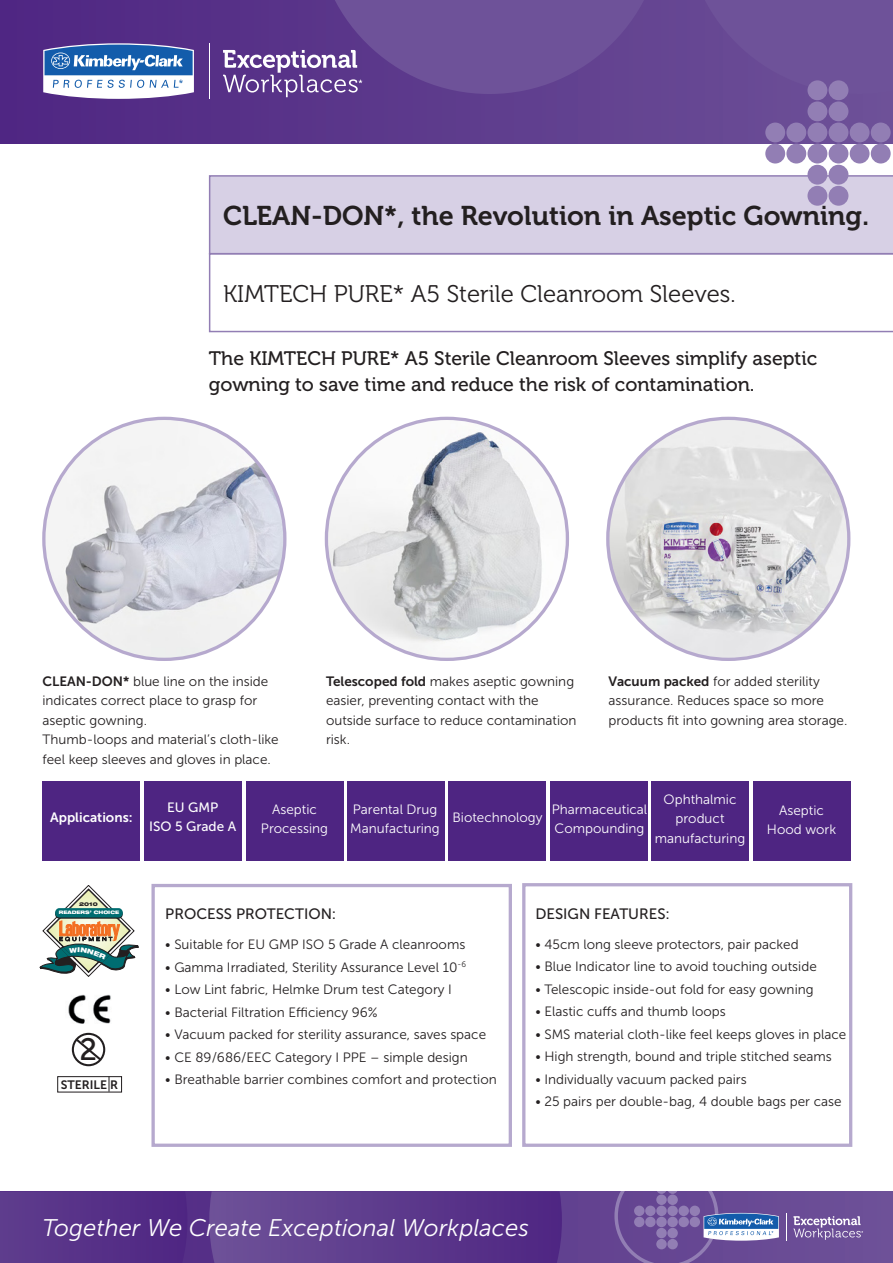
<style>
.page{position:relative;width:893px;height:1263px;background:#fff}
.page>*{position:absolute;margin:0;border:0;box-sizing:border-box;transform-origin:0 0}
.t1{font:30.9px "Museo Sans 500";color:#231f20}
.Cover_Headline{font:27px "Museo 700";color:#231f20}
.Cover_Headline-2{font:24px "Museo 300";color:#231f20}
.t2{font:italic 24px "Museo Sans 300";color:#fff}
.t3{font:19.5px/25.5px "Museo 500";color:#231f20}
.t4{font:15px "Museo Sans 500";color:#231f20}
.t5{font:13.5px/19.5px "Museo Sans 300";color:#231f20}
.t6{font:13.5px/19.5px "Museo Sans 300";color:#fff;text-align:center}
.t7{font:13.5px "Museo Sans 500";color:#fff}
.t8{font:13.5px "Museo Sans 700";color:#fff}
.t9{font:12.15px "Museo Sans 700";color:#231f20}
.t10{font:6.75px "Arial";color:#000}
.t11{font:900 expanded 5.25px "Helvetica Neue LT Std";color:#231f20}
.t12{font:900 expanded 4.8px "Helvetica Neue LT Std";color:#fff}
.s1{font-family:"Museo Sans 700"}
</style>
<div class="page">
<svg style="left:187px;top:1191px;width:706px;height:72px;background:#654692"></svg>
<svg style="left:0;top:1191px;width:187px;height:72px;background:#563087"></svg>
<svg style="left:209px;top:1191px;width:353px;height:72px;background:#5d3b8c"></svg>
<div style="left:0;top:0;width:893px;height:143px;background:linear-gradient(to right,#4e2582,#6e5299)"></div>
<svg style="left:786px;top:1213px;width:1px;height:28px"></svg>
<svg style="left:614px;top:1191px;width:165px;height:72px;background:#7461a3"></svg>
<svg style="left:793px;top:1216px;width:70px;height:24px;background:#8e78af"></svg>
<svg style="left:685px;top:0;width:208px;height:94px;background:#6b4e97"></svg>
<hr style="left:209px;top:43px;width:1px;height:56px;background:#fff">
<svg style="left:43px;top:43px;width:151px;height:56px"></svg>
<svg style="left:223px;top:0;width:441px;height:97px;background:#6b4c96"></svg>
<div style="left:209px;top:175px;width:684px;height:78px;background:#d7d0e5"></div>
<svg style="left:209px;top:253px;width:684px;height:79px"></svg>
<img style="left:45px;top:418px;width:240px;height:241px">
<div style="left:765px;top:123px;width:20px;height:19px;background:#927eb4;border-radius:50%"></div>
<div style="left:765px;top:144px;width:20px;height:20px;background:#927eb4;border-radius:50%"></div>
<div style="left:786px;top:123px;width:20px;height:19px;background:#927eb4;border-radius:50%"></div>
<div style="left:786px;top:144px;width:20px;height:20px;background:#927eb4;border-radius:50%"></div>
<div style="left:807px;top:80px;width:20px;height:20px;background:#927eb4;border-radius:50%"></div>
<div style="left:807px;top:101px;width:20px;height:20px;background:#927eb4;border-radius:50%"></div>
<div style="left:807px;top:123px;width:20px;height:19px;background:#927eb4;border-radius:50%"></div>
<div style="left:807px;top:144px;width:20px;height:20px;background:#927eb4;border-radius:50%"></div>
<div style="left:807px;top:165px;width:20px;height:20px;background:#927eb4;border-radius:50%"></div>
<div style="left:807px;top:186px;width:20px;height:20px;background:#927eb4;border-radius:50%"></div>
<div style="left:829px;top:80px;width:19px;height:20px;background:#927eb4;border-radius:50%"></div>
<div style="left:829px;top:101px;width:19px;height:20px;background:#927eb4;border-radius:50%"></div>
<div style="left:829px;top:123px;width:19px;height:19px;background:#927eb4;border-radius:50%"></div>
<div style="left:829px;top:144px;width:19px;height:20px;background:#927eb4;border-radius:50%"></div>
<div style="left:829px;top:165px;width:19px;height:20px;background:#927eb4;border-radius:50%"></div>
<div style="left:829px;top:186px;width:19px;height:20px;background:#927eb4;border-radius:50%"></div>
<div style="left:850px;top:123px;width:19px;height:19px;background:#927eb4;border-radius:50%"></div>
<div style="left:850px;top:144px;width:19px;height:20px;background:#927eb4;border-radius:50%"></div>
<div style="left:871px;top:123px;width:20px;height:19px;background:#927eb4;border-radius:50%"></div>
<div style="left:871px;top:144px;width:20px;height:20px;background:#927eb4;border-radius:50%"></div>
<img style="left:608px;top:418px;width:241px;height:241px;border-radius:120px">
<img style="left:326px;top:418px;width:241px;height:241px;border-radius:120px">
<div style="left:43px;top:781px;width:97px;height:79px;background:#4e2582"></div>
<div style="left:144px;top:781px;width:98px;height:79px;background:#4e2582"></div>
<div style="left:246px;top:781px;width:97px;height:80px;background:#4e2582"></div>
<div style="left:347px;top:781px;width:98px;height:79px;background:#4e2582"></div>
<div style="left:449px;top:781px;width:97px;height:79px;background:#4e2582"></div>
<div style="left:550px;top:781px;width:98px;height:79px;background:#4e2582"></div>
<div style="left:651px;top:781px;width:98px;height:79px;background:#4e2582"></div>
<div style="left:753px;top:781px;width:97px;height:79px;background:#4e2582"></div>
<div style="left:151px;top:884px;width:361px;height:263px;border:3px solid #b6a9ce"></div>
<div style="left:522px;top:883px;width:330px;height:264px;border:3px solid #b6a9ce"></div>
<div style="left:72px;top:1033px;width:33px;height:33px;border:2px solid #231f20;border-radius:50%"></div>
<svg style="left:74px;top:1036px;width:29px;height:26px"></svg>
<div style="left:57px;top:1076px;width:65px;height:16px;border:1px solid #231f20"></div>
<svg style="left:108px;top:1076px;width:2px;height:16px"></svg>
<img style="left:68px;top:994px;width:43px;height:30px">
<svg style="left:40px;top:885px;width:99px;height:91px"></svg>
<p class="Cover_Headline" style="left:223px;top:201px;width:648px">CLEAN-DON*, the Revolution in Aseptic Gowning.</p>
<p class="Cover_Headline-2" style="left:223px;top:280px;width:514px">KIMTECH PURE* A5 Sterile Cleanroom Sleeves.</p>
<p class="t3" style="left:209px;top:346px;width:610px">The KIMTECH PURE* A5 Sterile Cleanroom Sleeves simplify aseptic gowning to save time and reduce the risk of contamination.</p>
<p class="t10" style="left:448px;top:383px;width:20px">24.jpg</p>
<p class="t5" style="left:43px;top:671px;width:227px"><span class="s1">CLEAN-DON*</span> blue line on the inside indicates correct place to grasp for aseptic gowning.</p>
<p class="t5" style="left:43px;top:730px;width:238px">Thumb-loops and material’s cloth-like feel keep sleeves and gloves in place.</p>
<p class="t5" style="left:326px;top:671px;width:252px"><span class="s1">Telescoped fold</span> makes aseptic gowning easier, preventing contact with the outside surface to reduce contamination risk.</p>
<p class="t5" style="left:609px;top:671px;width:240px"><span class="s1">Vacuum packed</span> for added sterility assurance. Reduces space so more products fit into gowning area storage.</p>
<p class="t8" style="left:50px;top:810px;width:84px">Applications:</p>
<p class="t7" style="left:167px;top:800px;width:53px">EU GMP</p>
<p class="t7" style="left:149px;top:819px;width:88px">ISO 5 Grade A</p>
<p class="t6" style="left:261px;top:799px;width:69px">Aseptic<br>Processing</p>
<p class="t6" style="left:350px;top:799px;width:91px;text-align:left">Parental Drug<br>Manufacturing</p>
<p class="t6" style="left:452px;top:808px;width:92px">Biotechnology</p>
<p class="t6" style="left:552px;top:799px;width:97px">Pharmaceutical</p>
<p class="t6" style="left:555px;top:819px;width:91px">Compounding</p>
<p class="t6" style="left:655px;top:789px;width:92px">Ophthalmic product manufacturing</p>
<p class="t6" style="left:767px;top:800px;width:71px">Aseptic<br>Hood work</p>
<p class="t11" style="left:79px;top:900px;width:20px">2010</p>
<p class="t12" style="left:59px;top:910px;width:62px">READERS’ CHOICE</p>
<p class="t1" style="left:80px;top:1032px;width:19px">2</p>
<p class="t9" style="left:61px;top:1078px;width:59px">STERILE R</p>
<p class="t4" style="left:165px;top:906px;width:173px">PROCESS PROTECTION:</p>
<p class="t5" style="left:165px;top:935px;width:302px">• Suitable for EU GMP ISO 5 Grade A cleanrooms</p>
<p class="t5" style="left:165px;top:957px;width:302px">• Gamma Irradiated, Sterility Assurance Level 10<sup>-6</sup></p>
<p class="t5" style="left:165px;top:980px;width:288px">• Low Lint fabric, Helmke Drum test Category I</p>
<p class="t5" style="left:165px;top:1002px;width:214px">• Bacterial Filtration Efficiency 96%</p>
<p class="t5" style="left:165px;top:1025px;width:322px">• Vacuum packed for sterility assurance, saves space</p>
<p class="t5" style="left:165px;top:1047px;width:304px">• CE 89/686/EEC Category I PPE – simple design</p>
<p class="t5" style="left:165px;top:1070px;width:333px">• Breathable barrier combines comfort and protection</p>
<p class="t4" style="left:535px;top:905px;width:136px">DESIGN FEATURES:</p>
<p class="t5" style="left:535px;top:934px;width:265px">• 45cm long sleeve protectors, pair packed</p>
<p class="t5" style="left:535px;top:957px;width:283px">• Blue Indicator line to avoid touching outside</p>
<p class="t5" style="left:535px;top:979px;width:280px">• Telescopic inside-out fold for easy gowning</p>
<p class="t5" style="left:535px;top:1002px;width:192px">• Elastic cuffs and thumb loops</p>
<p class="t5" style="left:535px;top:1024px;width:313px">• SMS material cloth-like feel keeps gloves in place</p>
<p class="t5" style="left:535px;top:1047px;width:298px">• High strength, bound and triple stitched seams</p>
<p class="t5" style="left:535px;top:1069px;width:213px">• Individually vacuum packed pairs</p>
<p class="t5" style="left:535px;top:1092px;width:308px">• 25 pairs per double-bag, 4 double bags per case</p>
<p class="t2" style="left:43px;top:1215px;width:488px">Together We Create Exceptional Workplaces</p>
</div>
